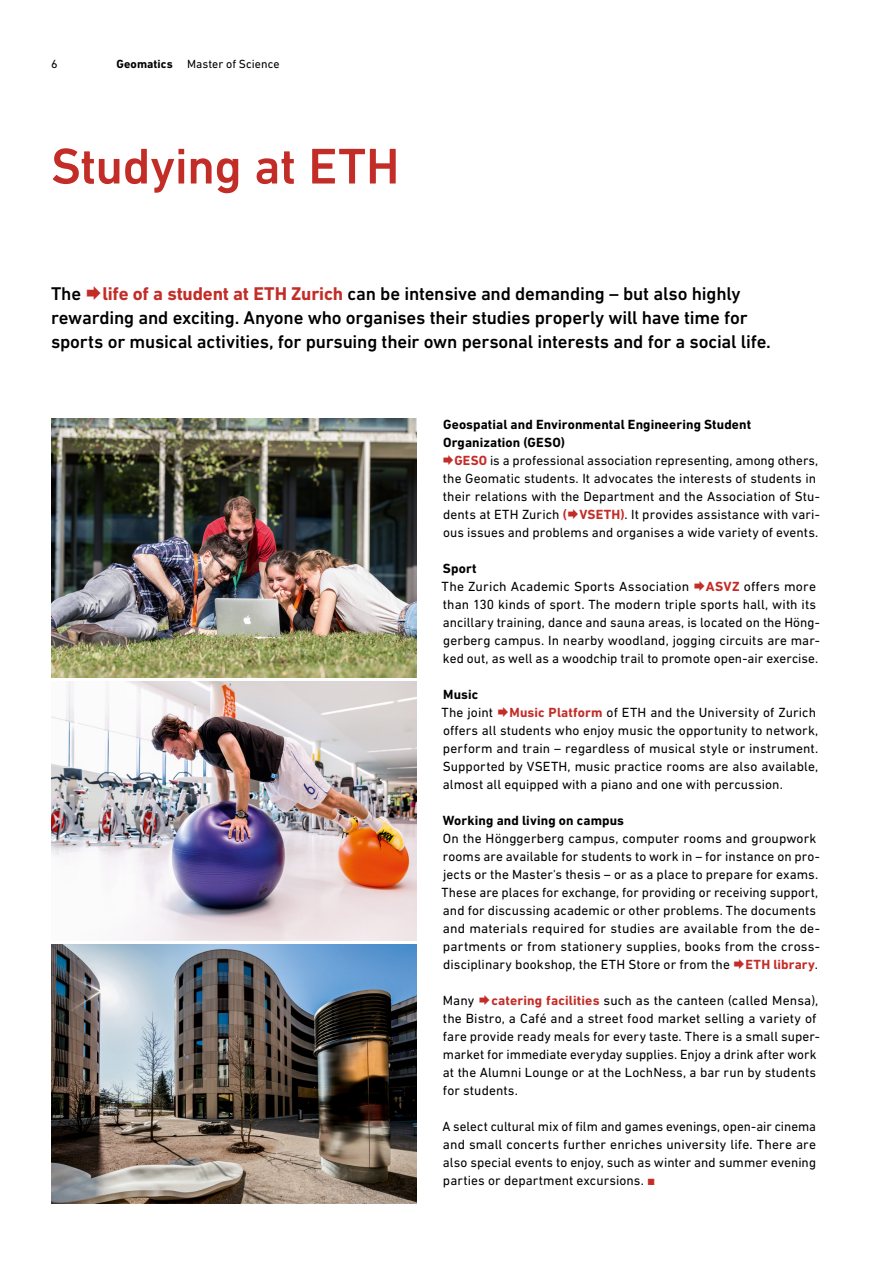
<style>
.page{position:relative;width:893px;height:1263px;background:#fff}
.page>*{position:absolute;margin:0;border:0;box-sizing:border-box;transform-origin:0 0}
.Headline_A4-L__DIN_N{font:500 51px "DIN Next W1 G";letter-spacing:-.01em;color:#c32d28}
.Intro_A4-M__DIN_Next{font:500 18.75px/24px "DIN Next W1 G";letter-spacing:-.01em;color:#000}
.Lauftext_Standard__B{font:13.5px/18px "DIN Next W1 G";letter-spacing:.005em;color:#000}
.Untertitel{font:700 13.5px/18px "DIN Next W1 G";letter-spacing:.01em;color:#000}
.t1{font:12px "DIN Next W1 G";letter-spacing:.005em;color:#000}
.s1{font-weight:700}
.s2{font-weight:700;color:#c32d28}
.s3{font-family:"Arial";color:#c32d28}
</style>
<div class="page">
<img style="left:51px;top:419px;width:365px;height:259px">
<img style="left:51px;top:682px;width:365px;height:259px">
<img style="left:51px;top:944px;width:365px;height:259px">
<p class="t1" style="left:51px;top:57px;width:8px">6</p>
<p class="t1" style="left:116px;top:57px;width:165px"><span class="s1">Geomatics</span> Master of Science</p>
<p class="Headline_A4-L__DIN_N" style="left:51px;top:137px;width:350px">Studying at ETH</p>
<p class="Intro_A4-M__DIN_Next" style="left:51px;top:281px;width:721px">The <span class="s2">life of a student at ETH Zurich</span> can be intensive and demanding – but also highly rewarding and exciting. Anyone who organises their studies properly will have time for sports or musical activities, for pursuing their own personal interests and for a social life.</p>
<p class="Untertitel" style="left:443px;top:416px;width:310px">Geospatial and Environmental Engineering Student<br>Organization (GESO)</p>
<p class="Lauftext_Standard__B" style="left:443px;top:451px;width:378px;text-indent:12px"><span class="s2">GESO</span> is a professional association representing, among others, the Geomatic students. It advocates the interests of students in their relations with the Department and the Association of Stu&shy;dents at ETH Zurich <span class="s2">( VSETH)</span>. It provides assistance with vari&shy;ous issues and problems and organises a wide variety of events.</p>
<p class="Untertitel" style="left:443px;top:560px;width:35px">Sport</p>
<p class="Lauftext_Standard__B" style="left:442px;top:577px;width:380px">The Zurich Academic Sports Association <span class="s2">ASVZ</span> offers more than 130 kinds of sport. The modern triple sports hall, with its ancillary training, dance and sauna areas, is located on the Höng&shy;gerberg campus. In nearby woodland, jogging circuits are mar&shy;ked out, as well as a woodchip trail to promote open-air exercise.</p>
<p class="Untertitel" style="left:443px;top:686px;width:37px">Music</p>
<p class="Lauftext_Standard__B" style="left:442px;top:703px;width:378px">The joint <span class="s2">Music Platform</span> of ETH and the University of Zurich offers all students who enjoy music the opportunity to network, perform and train – regardless of musical style or instrument.<br>Supported by VSETH, music practice rooms are also available, almost all equipped with a piano and one with percussion.</p>
<p class="Untertitel" style="left:443px;top:812px;width:183px">Working and living on campus</p>
<p class="Lauftext_Standard__B" style="left:442px;top:829px;width:380px">On the Hönggerberg campus, computer rooms and groupwork rooms are available for students to work in – for instance on pro&shy;jects or the Master's thesis – or as a place to prepare for exams.<br>These are places for exchange, for providing or receiving support, and for discussing academic or other problems. The documents and materials required for studies are available from the de&shy;partments or from stationery supplies, books from the cross&shy;disciplinary bookshop, the ETH Store or from the <span class="s2">ETH library</span>.</p>
<p class="Lauftext_Standard__B" style="left:443px;top:991px;width:33px">Many</p>
<p class="Lauftext_Standard__B" style="left:443px;top:991px;width:379px;text-indent:48px"><span class="s2">catering facilities</span> such as the canteen (called Mensa), the Bistro, a Café and a street food market selling a variety of fare provide ready meals for every taste. There is a small super&shy;market for immediate everyday supplies. Enjoy a drink after work at the Alumni Lounge or at the LochNess, a bar run by students for students.</p>
<p class="Lauftext_Standard__B" style="left:442px;top:1117px;width:375px;text-align:justify">A select cultural mix of film and games evenings, open-air cinema and small concerts further enriches university life. There are also special events to enjoy, such as winter and summer evening parties or department excursions. <span class="s3">■</span></p>
</div>
